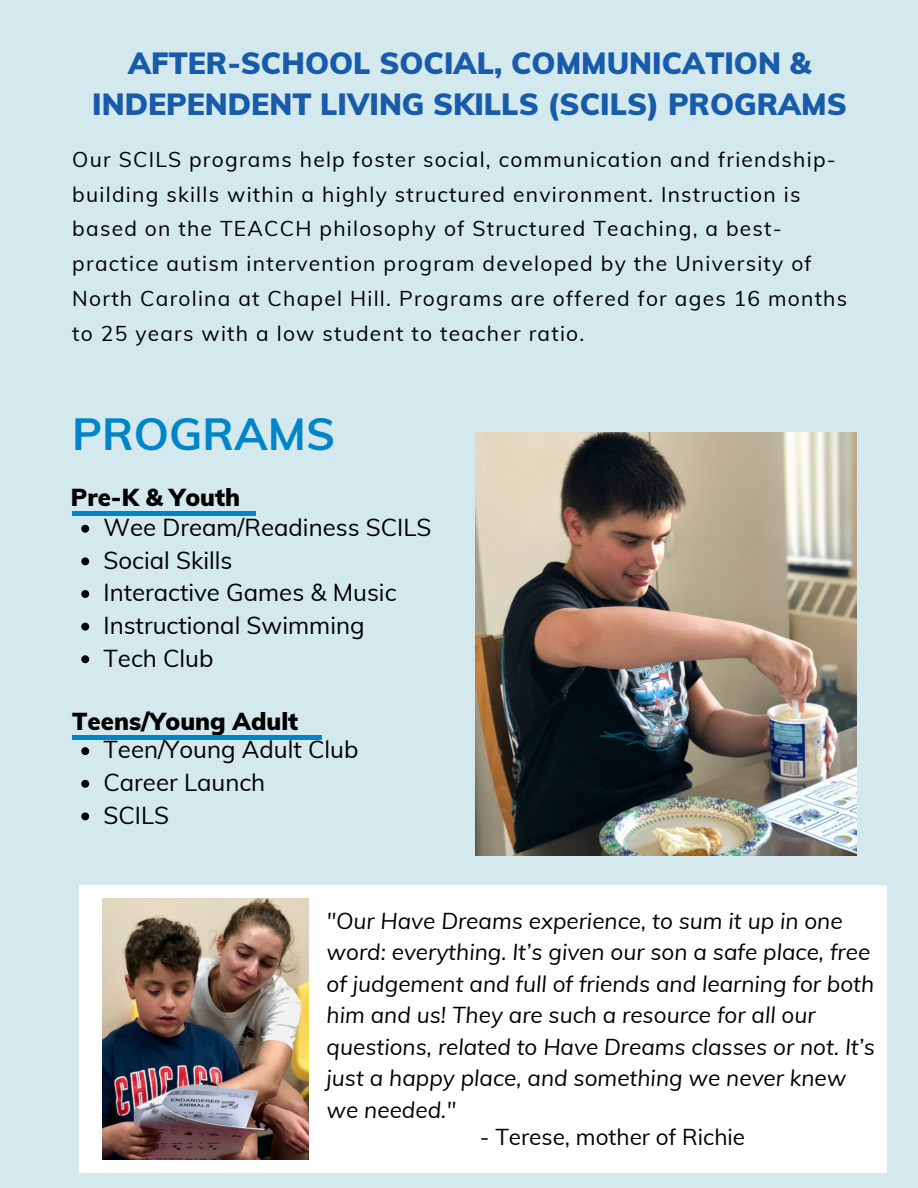
<style>
.page{position:relative;width:918px;height:1188px;background:#d3e9ee}
.page>*{position:absolute;margin:0;border:0;box-sizing:border-box;transform-origin:0 0}
.t1{font:700 45px "Muli";color:#0085ca}
.t2{font:900 30px/41.2px "Muli";color:#185bab;text-align:center}
.t3{font:24px "Muli";color:#000}
.t4{font:900 24px "Muli";color:#000}
.t5{font:italic 22.5px/31.5px "Muli";color:#000}
.t6{font:22.5px "Muli";color:#000}
.t7{font:21px/35px "Muli";letter-spacing:.06em;color:#000}
</style>
<div class="page">
<img style="left:476px;top:433px;width:380px;height:423px">
<svg style="left:81px;top:525px;width:8px;height:8px"></svg>
<svg style="left:81px;top:557px;width:8px;height:8px"></svg>
<svg style="left:81px;top:590px;width:8px;height:8px"></svg>
<svg style="left:81px;top:623px;width:8px;height:8px"></svg>
<svg style="left:81px;top:655px;width:8px;height:8px"></svg>
<hr style="left:72px;top:512px;width:183px;height:3px;background:#0085ca">
<hr style="left:72px;top:736px;width:250px;height:3px;background:#0085ca">
<svg style="left:81px;top:747px;width:8px;height:8px"></svg>
<svg style="left:81px;top:780px;width:8px;height:8px"></svg>
<svg style="left:81px;top:812px;width:8px;height:8px"></svg>
<div style="left:79px;top:885px;width:807px;height:288px;background:#fff"></div>
<img style="left:102px;top:898px;width:206px;height:261px">
<p class="t2" style="left:92px;top:42px;width:756px">AFTER-SCHOOL SOCIAL, COMMUNICATION &amp;<br>INDEPENDENT LIVING SKILLS (SCILS) PROGRAMS</p>
<p class="t7" style="left:72px;top:141px;width:776px">Our SCILS programs help foster social, communication and friendship&shy;building skills within a highly structured environment. Instruction is based on the TEACCH philosophy of Structured Teaching, a best&shy;practice autism intervention program developed by the University of North Carolina at Chapel Hill. Programs are offered for ages 16 months to 25 years with a low student to teacher ratio.</p>
<p class="t1" style="left:72px;top:404px;width:264px">PROGRAMS</p>
<p class="t4" style="left:71px;top:482px;width:171px">Pre-K &amp; Youth</p>
<p class="t3" style="left:103px;top:512px;width:329px">Wee Dream/Readiness SCILS</p>
<p class="t3" style="left:103px;top:545px;width:130px">Social Skills</p>
<p class="t3" style="left:103px;top:577px;width:295px">Interactive Games &amp; Music</p>
<p class="t3" style="left:103px;top:610px;width:263px">Instructional Swimming</p>
<p class="t3" style="left:103px;top:642px;width:112px">Tech Club</p>
<p class="t4" style="left:72px;top:706px;width:228px">Teens/Young Adult</p>
<p class="t3" style="left:103px;top:734px;width:256px">Teen/Young Adult Club</p>
<p class="t3" style="left:103px;top:767px;width:163px">Career Launch</p>
<p class="t3" style="left:103px;top:800px;width:67px">SCILS</p>
<p class="t5" style="left:327px;top:904px;width:550px">"Our Have Dreams experience, to sum it up in one word: everything. It’s given our son a safe place, free of judgement and full of friends and learning for both him and us! They are such a resource for all our questions, related to Have Dreams classes or not. It’s just a happy place, and something we never knew we needed."</p>
<p class="t6" style="left:480px;top:1122px;width:267px">- Terese, mother of Richie</p>
</div>
